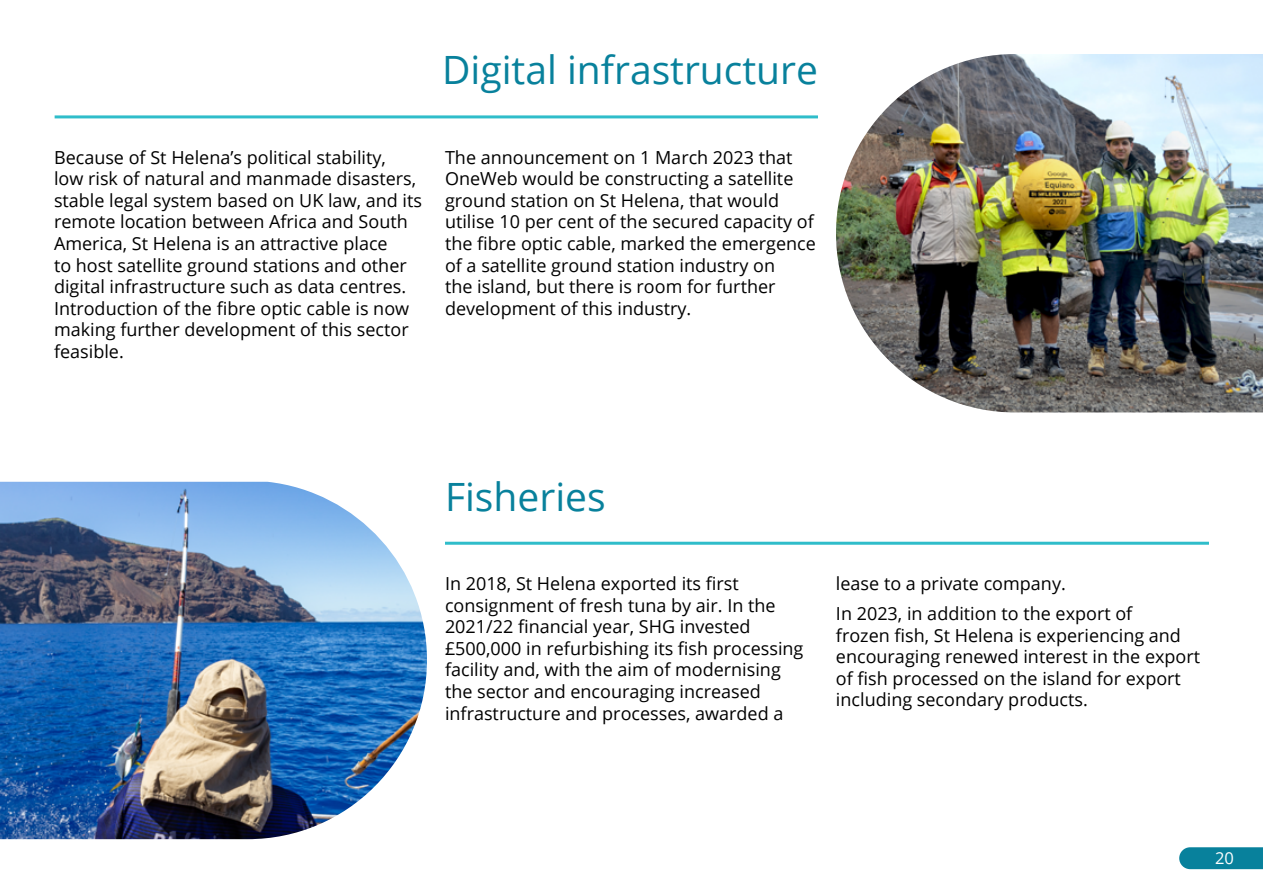
<style>
.page{position:relative;width:1263px;height:893px;background:#fff}
.page>*{position:absolute;margin:0;border:0;box-sizing:border-box;transform-origin:0 0}
.t1{font:39px "Open Sans";color:#08819c}
.t2{font:18px/21.6px "Open Sans";color:#000}
.t3{font:16.5px "Open Sans";color:#fff}
</style>
<div class="page">
<svg style="left:1179px;top:847px;width:84px;height:22px;background:#1286a0"></svg>
<hr style="left:55px;top:115px;width:763px;height:3px;background:#2fbdca">
<hr style="left:445px;top:542px;width:764px;height:3px;background:#2fbdca">
<img style="left:0;top:482px;width:427px;height:357px">
<img style="left:836px;top:54px;width:427px;height:358px">
<h1 class="t1" style="left:442px;top:43px;width:377px">Digital infrastructure</h1>
<p class="t2" style="left:54px;top:146px;width:369px">Because of St Helena’s political stability,<br>low risk of natural and manmade disasters, stable legal system based on UK law, and its remote location between Africa and South America, St Helena is an attractive place<br>to host satellite ground stations and other digital infrastructure such as data centres.<br>Introduction of the fibre optic cable is now making further development of this sector feasible.</p>
<p class="t2" style="left:445px;top:146px;width:372px">The announcement on 1 March 2023 that OneWeb would be constructing a satellite ground station on St Helena, that would utilise 10 per cent of the secured capacity of the fibre optic cable, marked the emergence of a satellite ground station industry on<br>the island, but there is room for further development of this industry.</p>
<h1 class="t1" style="left:445px;top:470px;width:162px">Fisheries</h1>
<p class="t2" style="left:445px;top:572px;width:360px">In 2018, St Helena exported its first consignment of fresh tuna by air. In the 2021/22 financial year, SHG invested £500,000 in refurbishing its fish processing facility and, with the aim of modernising the sector and encouraging increased infrastructure and processes, awarded a</p>
<p class="t2" style="left:836px;top:568px;width:298px;line-height:30.2px">lease to a private company.<br>In 2023, in addition to the export of</p>
<p class="t2" style="left:836px;top:624px;width:366px">frozen fish, St Helena is experiencing and encouraging renewed interest in the export of fish processed on the island for export including secondary products.</p>
<p class="t3" style="left:1215px;top:847px;width:20px">20</p>
</div>
